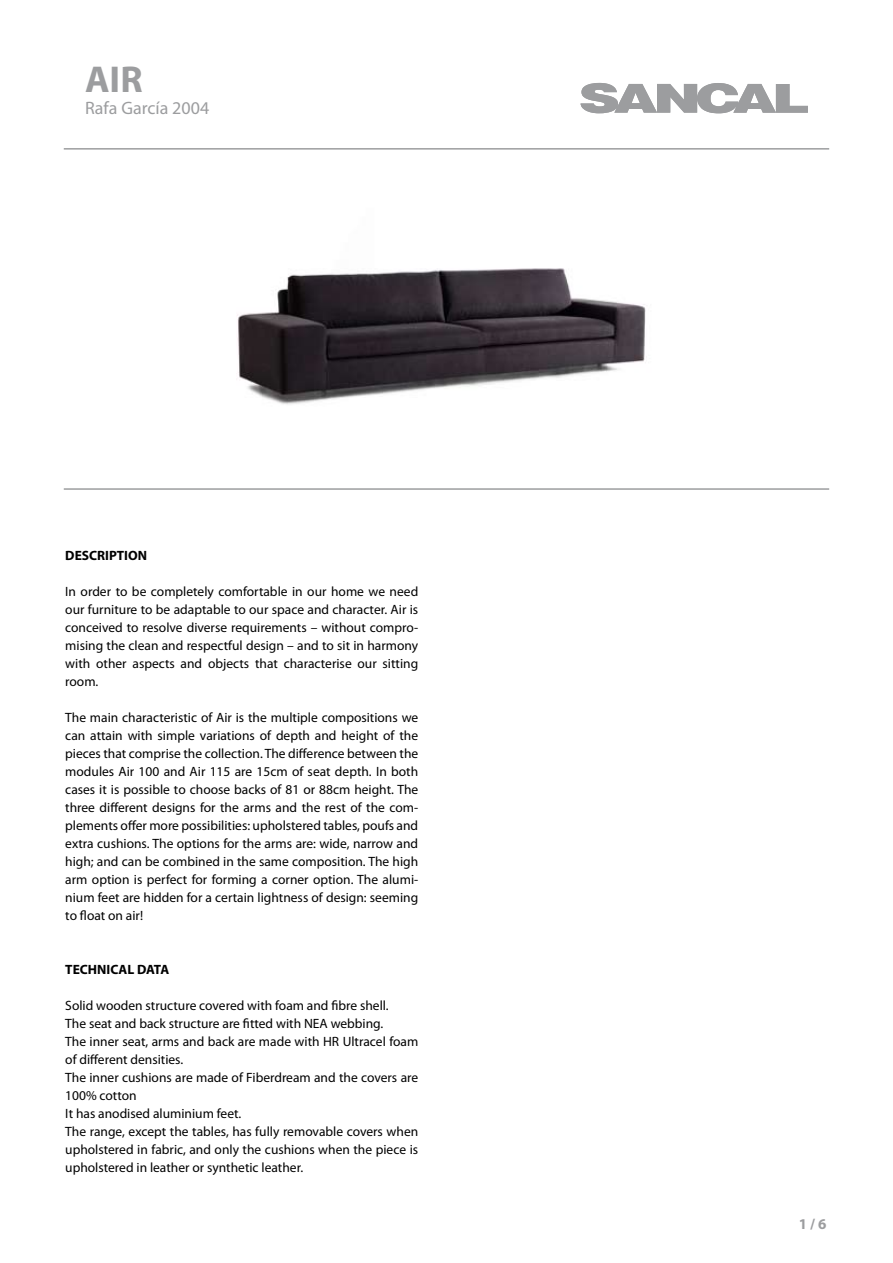
<style>
.page{position:relative;width:893px;height:1263px;background:#fff}
.page>*{position:absolute;margin:0;border:0;box-sizing:border-box;transform-origin:0 0}
.t1{font:700 37.5px "Myriad Pro";color:#9c9d9f}
.t2{font:18px "Myriad Pro";color:#9c9d9f}
.t3{font:700 15px "Myriad Pro";color:#9c9d9f}
.t4{font:13.5px/18px "Myriad Pro";color:#000;text-align:justify}
.t5{font:700 13.5px "Myriad Pro";color:#000}
</style>
<div class="page">
<hr style="left:64px;top:148px;width:765px;height:2px;background:#9c9d9f">
<hr style="left:64px;top:488px;width:765px;height:2px;background:#9c9d9f">
<svg style="left:581px;top:83px;width:227px;height:30px"></svg>
<img style="left:237px;top:268px;width:409px;height:137px">
<h1 class="t1" style="left:85px;top:55px;width:59px">AIR</h1>
<h2 class="t2" style="left:85px;top:96px;width:126px">Rafa García 2004</h2>
<p class="t5" style="left:65px;top:546px;width:83px">DESCRIPTION</p>
<p class="t4" style="left:65px;top:582px;width:354px">In order to be completely comfortable in our home we need our furniture to be adaptable to our space and character. Air is conceived to resolve diverse requirements – without compro&shy;mising the clean and respectful design – and to sit in harmony with other aspects and objects that characterise our sitting room.</p>
<p class="t4" style="left:65px;top:708px;width:354px">The main characteristic of Air is the multiple compositions we can attain with simple variations of depth and height of the pieces that comprise the collection. The difference between the modules Air 100 and Air 115 are 15cm of seat depth. In both cases it is possible to choose backs of 81 or 88cm height. The three different designs for the arms and the rest of the com&shy;plements offer more possibilities: upholstered tables, poufs and extra cushions. The options for the arms are: wide, narrow and high; and can be combined in the same composition. The high arm option is perfect for forming a corner option. The alumi&shy;nium feet are hidden for a certain lightness of design: seeming to float on air!</p>
<p class="t5" style="left:65px;top:960px;width:105px">TECHNICAL DATA</p>
<p class="t4" style="left:65px;top:996px;width:354px;text-align:left">Solid wooden structure covered with foam and fibre shell.<br>The seat and back structure are fitted with NEA webbing.<br>The inner seat, arms and back are made with HR Ultracel foam of different densities.<br>The inner cushions are made of Fiberdream and the covers are 100% cotton<br>It has anodised aluminium feet.<br>The range, except the tables, has fully removable covers when upholstered in fabric, and only the cushions when the piece is upholstered in leather or synthetic leather.</p>
<p class="t3" style="left:799px;top:1214px;width:29px">1 / 6</p>
</div>
